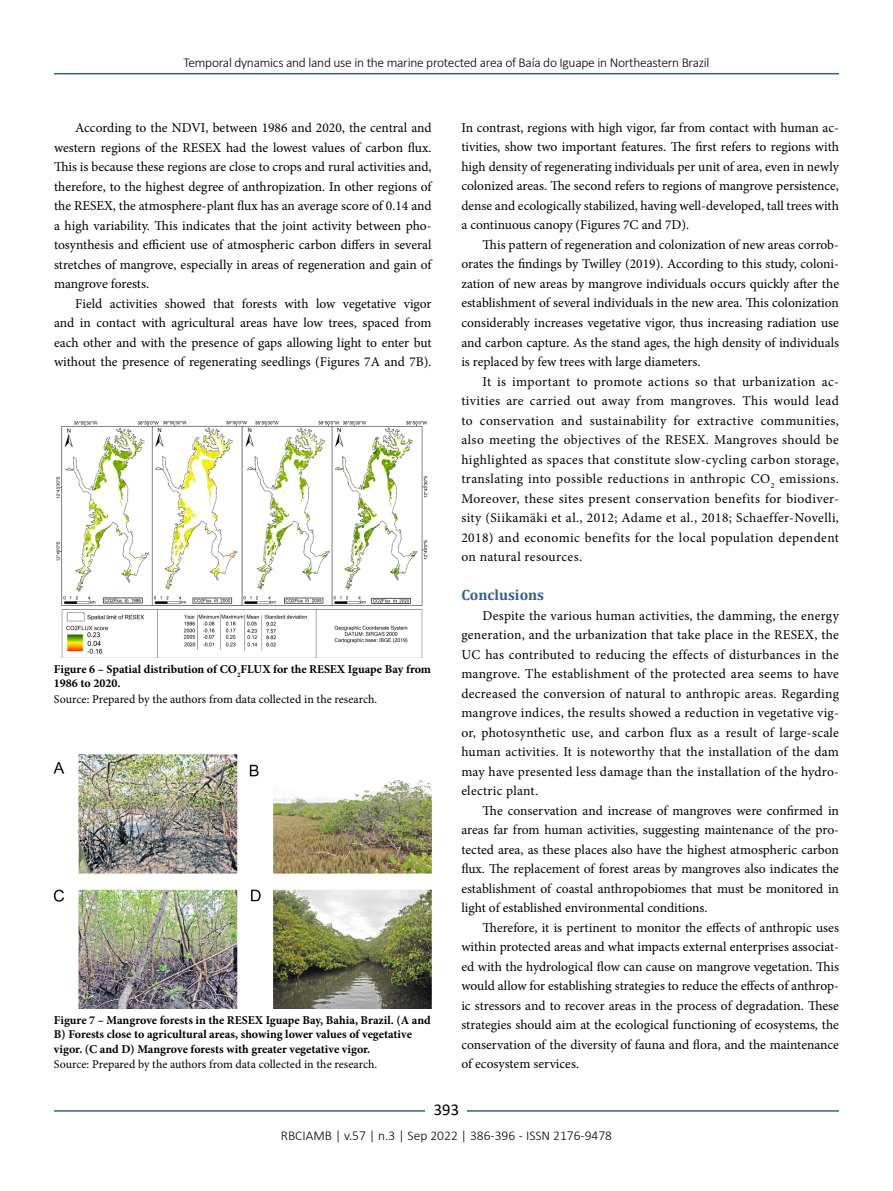
<style>
.page{position:relative;width:893px;height:1191px;background:#fff}
.page>*{position:absolute;margin:0;border:0;box-sizing:border-box;transform-origin:0 0}
.t1{font:16.5px "Calibri";color:#000}
.t2{font:700 15px "Cambria";color:#365f92}
.t3{font:13.5px/19.5px "Minion Pro";color:#000;text-align:justify}
.t4{font:300 13.5px "Calibri";letter-spacing:-.02em;color:#000}
.t5{font:300 13.5px "Calibri";color:#000}
.t6{font:700 12px/14.4px "Minion Pro";color:#000}
.t7{font:12px "Minion Pro";letter-spacing:-.005em;color:#000}
</style>
<div class="page">
<hr style="left:54px;top:73px;width:785px;height:1px;background:#365f92">
<hr style="left:54px;top:1110px;width:785px;height:1px;background:#365f92">
<div style="left:426px;top:1096px;width:41px;height:26px;background:#fff"></div>
<img style="left:56px;top:421px;width:372px;height:237px">
<img style="left:54px;top:754px;width:378px;height:254px">
<p class="t4" style="left:183px;top:54px;width:528px">Temporal dynamics and land use in the marine protected area of Baía do Iguape in Northeastern Brazil</p>
<p class="t3" style="left:54px;top:118px;width:379px;text-indent:21px">According to the NDVI, between 1986 and 2020, the central and western regions of the RESEX had the lowest values of carbon flux.<br>This is because these regions are close to crops and rural activities and, therefore, to the highest degree of anthropization. In other regions of the RESEX, the atmosphere-plant flux has an average score of 0.14 and a high variability. This indicates that the joint activity between pho&shy;tosynthesis and efficient use of atmospheric carbon differs in several stretches of mangrove, especially in areas of regeneration and gain of mangrove forests.</p>
<p class="t3" style="left:54px;top:293px;width:379px;text-indent:21px">Field activities showed that forests with low vegetative vigor and in contact with agricultural areas have low trees, spaced from each other and with the presence of gaps allowing light to enter but without the presence of regenerating seedlings (Figures 7A and 7B).</p>
<p class="t6" style="left:54px;top:662px;width:379px">Figure 6 – Spatial distribution of CO<sub>2</sub>FLUX for the RESEX Iguape Bay from<br>1986 to 2020.</p>
<p class="t7" style="left:54px;top:690px;width:325px">Source: Prepared by the authors from data collected in the research.</p>
<p class="t6" style="left:54px;top:1012px;width:378px">Figure 7 – Mangrove forests in the RESEX Iguape Bay, Bahia, Brazil. (A and<br>B) Forests close to agricultural areas, showing lower values of vegetative vigor. (C and D) Mangrove forests with greater vegetative vigor.</p>
<p class="t7" style="left:54px;top:1055px;width:325px">Source: Prepared by the authors from data collected in the research.</p>
<p class="t3" style="left:461px;top:118px;width:379px">In contrast, regions with high vigor, far from contact with human ac&shy;tivities, show two important features. The first refers to regions with high density of regenerating individuals per unit of area, even in newly colonized areas. The second refers to regions of mangrove persistence, dense and ecologically stabilized, having well-developed, tall trees with a continuous canopy (Figures 7C and 7D).</p>
<p class="t3" style="left:461px;top:235px;width:379px;text-indent:21px">This pattern of regeneration and colonization of new areas corrob&shy;orates the findings by Twilley (2019). According to this study, coloni&shy;zation of new areas by mangrove individuals occurs quickly after the establishment of several individuals in the new area. This colonization considerably increases vegetative vigor, thus increasing radiation use and carbon capture. As the stand ages, the high density of individuals is replaced by few trees with large diameters.</p>
<p class="t3" style="left:461px;top:371px;width:379px;text-indent:21px">It is important to promote actions so that urbanization ac&shy;tivities are carried out away from mangroves. This would lead to conservation and sustainability for extractive communities, also meeting the objectives of the RESEX. Mangroves should be highlighted as spaces that constitute slow-cycling carbon storage, translating into possible reductions in anthropic CO<sub>2</sub> emissions.<br>Moreover, these sites present conservation benefits for biodiver&shy;sity (Siikamäki et al., 2012; Adame et al., 2018; Schaeffer-Novelli, 2018) and economic benefits for the local population dependent on natural resources.</p>
<p class="t2" style="left:461px;top:584px;width:84px">Conclusions</p>
<p class="t3" style="left:461px;top:606px;width:379px;text-indent:21px">Despite the various human activities, the damming, the energy generation, and the urbanization that take place in the RESEX, the UC has contributed to reducing the effects of disturbances in the mangrove. The establishment of the protected area seems to have decreased the conversion of natural to anthropic areas. Regarding mangrove indices, the results showed a reduction in vegetative vig&shy;or, photosynthetic use, and carbon flux as a result of large-scale human activities. It is noteworthy that the installation of the dam may have presented less damage than the installation of the hydro&shy;electric plant.</p>
<p class="t3" style="left:461px;top:800px;width:379px;text-indent:21px">The conservation and increase of mangroves were confirmed in areas far from human activities, suggesting maintenance of the pro&shy;tected area, as these places also have the highest atmospheric carbon flux. The replacement of forest areas by mangroves also indicates the establishment of coastal anthropobiomes that must be monitored in light of established environmental conditions.</p>
<p class="t3" style="left:461px;top:917px;width:379px;text-indent:21px">Therefore, it is pertinent to monitor the effects of anthropic uses within protected areas and what impacts external enterprises associat&shy;ed with the hydrological flow can cause on mangrove vegetation. This would allow for establishing strategies to reduce the effects of anthrop&shy;ic stressors and to recover areas in the process of degradation. These strategies should aim at the ecological functioning of ecosystems, the conservation of the diversity of fauna and flora, and the maintenance of ecosystem services.</p>
<p class="t1" style="left:434px;top:1098px;width:27px">393</p>
<p class="t5" style="left:281px;top:1126px;width:333px">RBCIAMB | v.57 | n.3 | Sep 2022 | 386-396 - ISSN 2176-9478</p>
</div>
